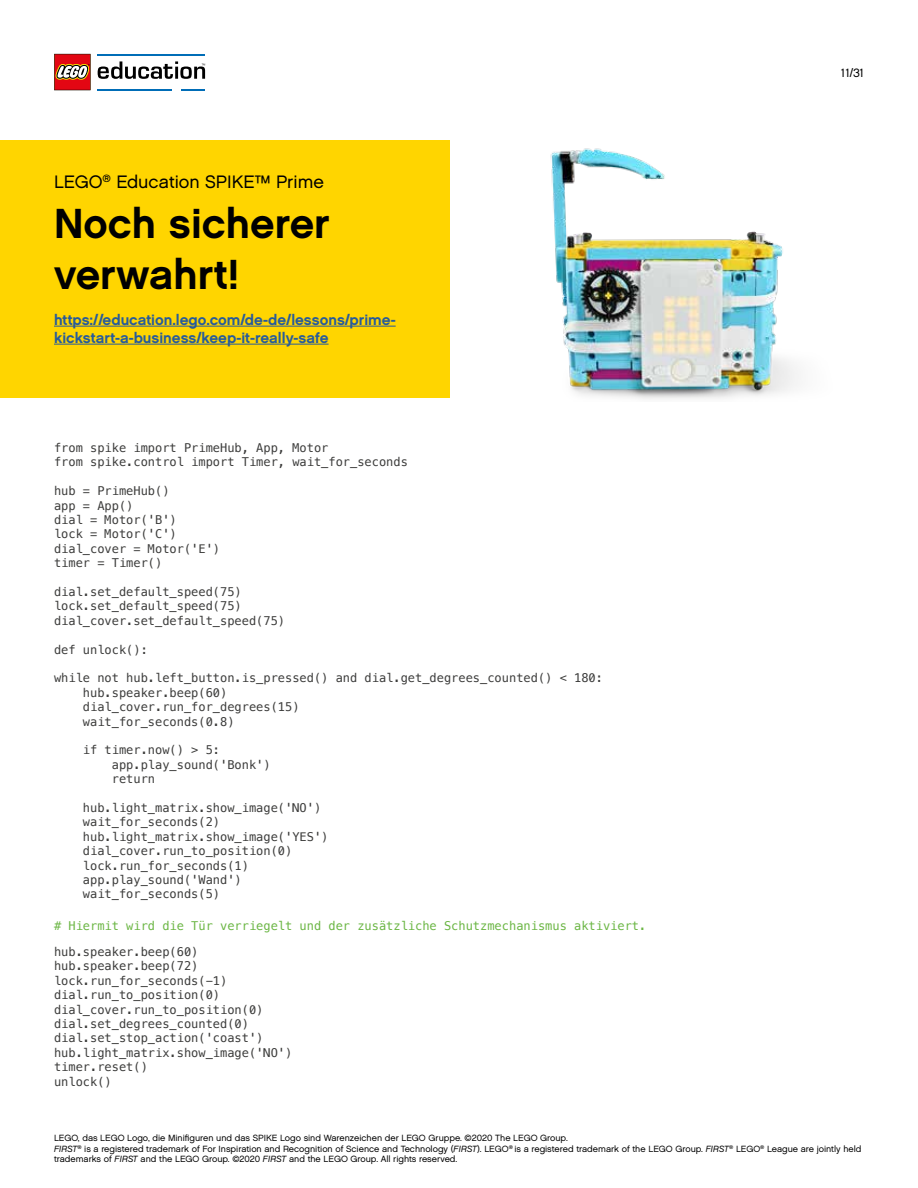
<style>
.page{position:relative;width:918px;height:1188px;background:#fff}
.page>*{position:absolute;margin:0;border:0;box-sizing:border-box;transform-origin:0 0}
.t1{font:700 42px/50.4px "LEGO Chalet 60";color:#000}
.t2{font:18px "LEGO Chalet 60";color:#000}
.t3{font:700 15px/18px "LEGO Chalet 60";color:#275b9b}
.t4{font:12px/14.4px "Menlo";color:#3c3c3b}
.t5{font:12px "Menlo";color:#6bb644}
.t6{font:12px "LEGO Chalet 60";color:#000}
.t7{font:9px/10.8px "LEGO Chalet 60";color:#000}
.s1{font-style:italic}
</style>
<div class="page">
<hr style="left:98px;top:54px;width:107px;height:1px;background:#006db7">
<hr style="left:98px;top:89px;width:74px;height:1px;background:#006db7">
<svg style="left:182px;top:89px;width:23px;height:1px"></svg>
<svg style="left:98px;top:61px;width:107px;height:18px"></svg>
<svg style="left:54px;top:54px;width:37px;height:36px"></svg>
<div style="left:0;top:140px;width:450px;height:258px;background:#ffd500"></div>
<img style="left:550px;top:148px;width:249px;height:252px">
<hr style="left:54px;top:326px;width:342px;height:1px;background:#275b9b">
<hr style="left:54px;top:344px;width:275px;height:1px;background:#275b9b">
<h2 class="t2" style="left:54px;top:171px;width:271px">LEGO<sup>®</sup> Education SPIKE™ Prime</h2>
<h1 class="t1" style="left:54px;top:198px;width:277px">Noch sicherer verwahrt!</h1>
<p class="t3" style="left:54px;top:310px;width:343px">https://education.lego.com/de-de/lessons/prime&shy;kickstart-a-business/keep-it-really-safe</p>
<p class="t4" style="left:54px;top:441px;width:355px">from spike import PrimeHub, App, Motor<br>from spike.control import Timer, wait_for_seconds</p>
<p class="t4" style="left:54px;top:484px;width:168px">hub = PrimeHub()<br>app = App()<br>dial = Motor('B')<br>lock = Motor('C') dial_cover = Motor('E') timer = Timer()</p>
<p class="t4" style="left:54px;top:585px;width:233px">dial.set_default_speed(75) lock.set_default_speed(75) dial_cover.set_default_speed(75)</p>
<p class="t4" style="left:54px;top:642px;width:95px">def unlock():</p>
<p class="t4" style="left:83px;top:671px;width:522px;text-indent:-29px">while not hub.left_button.is_pressed() and dial.get_degrees_counted() &lt; 180: hub.speaker.beep(60)<br>dial_cover.run_for_degrees(15)<br>wait_for_seconds(0.8)</p>
<p class="t4" style="left:112px;top:743px;width:160px;text-indent:-29px">if timer.now() &gt; 5: app.play_sound('Bonk') return</p>
<p class="t4" style="left:83px;top:801px;width:247px">hub.light_matrix.show_image('NO') wait_for_seconds(2) hub.light_matrix.show_image('YES') dial_cover.run_to_position(0) lock.run_for_seconds(1) app.play_sound('Wand') wait_for_seconds(5)</p>
<p class="t5" style="left:54px;top:917px;width:594px"># Hiermit wird die Tür verriegelt und der zusätzliche Schutzmechanismus aktiviert.</p>
<p class="t4" style="left:54px;top:945px;width:240px">hub.speaker.beep(60) hub.speaker.beep(72) lock.run_for_seconds(-1) dial.run_to_position(0) dial_cover.run_to_position(0) dial.set_degrees_counted(0) dial.set_stop_action('coast') hub.light_matrix.show_image('NO') timer.reset()<br>unlock()</p>
<p class="t6" style="left:841px;top:65px;width:24px">11/31</p>
<p class="t7" style="left:54px;top:1132px;width:809px">LEGO, das LEGO Logo, die Minifiguren und das SPIKE Logo sind Warenzeichen der LEGO Gruppe. ©2020 The LEGO Group.<br><span class="s1">FIRST</span><sup>®</sup> is a registered trademark of For Inspiration and Recognition of Science and Technology (<span class="s1">FIRST</span>). LEGO<sup>®</sup> is a registered trademark of the LEGO Group. <span class="s1">FIRST</span><sup>®</sup> LEGO<sup>®</sup> League are jointly held trademarks of <span class="s1">FIRST</span> and the LEGO Group. ©2020 <span class="s1">FIRST</span> and the LEGO Group. All rights reserved.</p>
</div>
